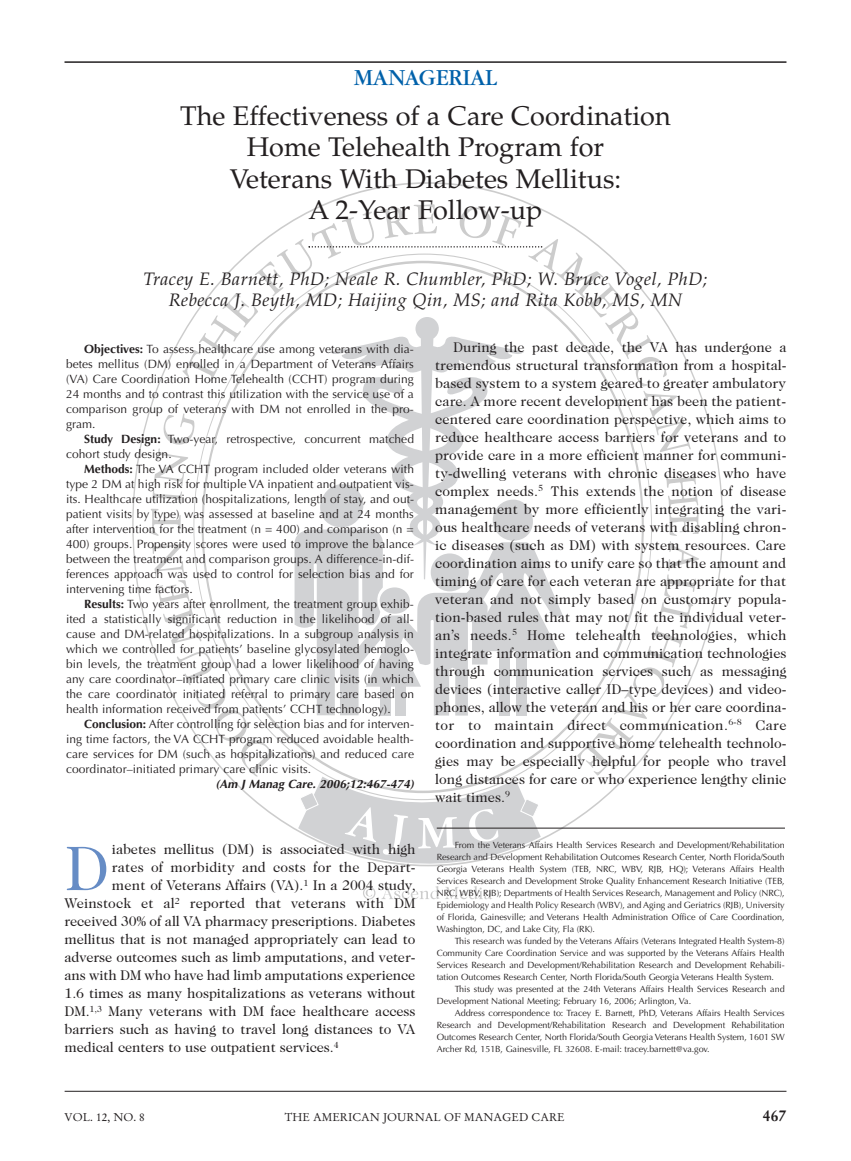
<style>
.page{position:relative;width:851px;height:1161px;background:#fff}
.page>*{position:absolute;margin:0;border:0;box-sizing:border-box;transform-origin:0 0}
.t1{font:63.45px "Caslon Two Twenty Four";color:#668cc5}
.t2{font:27px/31.5px "Palatino";color:#231f20;text-align:center}
.t3{font:24px "Garamond";color:#0161aa}
.t4{font:italic 18px/21px "Palatino";letter-spacing:.025em;color:#231f20;text-align:center}
.t5{font:700 15.75px "Stempel Garamond";color:#231f20}
.t6{font:14.25px/18px "Caslon Two Twenty Four";letter-spacing:-.005em;color:#231f20;text-align:justify}
.t7{font:12px/15px "Optima";letter-spacing:.005em;color:#231f20;text-align:justify}
.t8{font:italic 700 12px "Optima";color:#231f20}
.t9{font:11.25px "Stempel Garamond";color:#231f20}
.t10{font:9px/12px "Optima";letter-spacing:-.005em;color:#231f20;text-align:justify}
.s1{font-weight:700}
</style>
<div class="page">
<hr style="left:65px;top:1091px;width:721px;height:1px;background:#231f20">
<svg style="left:150px;top:204px;width:549px;height:695px"></svg>
<hr style="left:436px;top:828px;width:349px;height:1px;background:#231f20">
<hr style="left:64px;top:61px;width:722px;height:2px;background:#231f20">
<h3 class="t3" style="left:354px;top:69px;width:145px">MANAGERIAL</h3>
<h2 class="t2" style="left:180px;top:103px;width:492px">The Effectiveness of a Care Coordination<br>Home Telehealth Program for<br>Veterans With Diabetes Mellitus:<br>A 2-Year Follow-up</h2>
<p class="t4" style="left:144px;top:270px;width:565px">Tracey E. Barnett, PhD; Neale R. Chumbler, PhD; W. Bruce Vogel, PhD;<br>Rebecca J. Beyth, MD; Haijing Qin, MS; and Rita Kobb, MS, MN</p>
<p class="t7" style="left:66px;top:342px;width:349px;text-indent:18px"><span class="s1">Objectives:</span> To assess healthcare use among veterans with dia&shy;betes mellitus (DM) enrolled in a Department of Veterans Affairs (VA) Care Coordination Home Telehealth (CCHT) program during 24 months and to contrast this utilization with the service use of a comparison group of veterans with DM not enrolled in the pro&shy;gram.</p>
<p class="t7" style="left:66px;top:432px;width:349px;text-indent:18px"><span class="s1">Study Design:</span> Two-year, retrospective, concurrent matched cohort study design.</p>
<p class="t7" style="left:66px;top:462px;width:349px;text-indent:18px"><span class="s1">Methods:</span> The VA CCHT program included older veterans with type 2 DM at high risk for multiple VA inpatient and outpatient vis&shy;its. Healthcare utilization (hospitalizations, length of stay, and out&shy;patient visits by type) was assessed at baseline and at 24 months after intervention for the treatment (n = 400) and comparison (n = 400) groups. Propensity scores were used to improve the balance between the treatment and comparison groups. A difference-in-dif&shy;ferences approach was used to control for selection bias and for intervening time factors.</p>
<p class="t7" style="left:66px;top:597px;width:349px;text-indent:18px"><span class="s1">Results:</span> Two years after enrollment, the treatment group exhib&shy;ited a statistically significant reduction in the likelihood of all&shy;cause and DM-related hospitalizations. In a subgroup analysis in which we controlled for patients’ baseline glycosylated hemoglo&shy;bin levels, the treatment group had a lower likelihood of having any care coordinator–initiated primary care clinic visits (in which the care coordinator initiated referral to primary care based on health information received from patients’ CCHT technology).</p>
<p class="t7" style="left:66px;top:717px;width:349px;text-indent:18px"><span class="s1">Conclusion:</span> After controlling for selection bias and for interven&shy;ing time factors, the VA CCHT program reduced avoidable health&shy;care services for DM (such as hospitalizations) and reduced care coordinator–initiated primary care clinic visits.</p>
<p class="t8" style="left:215px;top:779px;width:200px">(Am J Manag Care. 2006;12:467-474)</p>
<p class="t6" style="left:435px;top:339px;width:353px;text-indent:18px">During the past decade, the VA has undergone a tremendous structural transformation from a hospital&shy;based system to a system geared to greater ambulatory care. A more recent development has been the patient&shy;centered care coordination perspective, which aims to reduce healthcare access barriers for veterans and to provide care in a more efficient manner for communi&shy;ty-dwelling veterans with chronic diseases who have complex needs.<sup>5</sup> This extends the notion of disease management by more efficiently integrating the vari&shy;ous healthcare needs of veterans with disabling chron&shy;ic diseases (such as DM) with system resources. Care coordination aims to unify care so that the amount and timing of care for each veteran are appropriate for that veteran and not simply based on customary popula&shy;tion-based rules that may not fit the individual veter&shy;an’s needs.<sup>5</sup> Home telehealth technologies, which integrate information and communication technologies through communication services such as messaging devices (interactive caller ID–type devices) and video&shy;phones, allow the veteran and his or her care coordina&shy;tor to maintain direct communication.<sup>6-8</sup> Care coordination and supportive home telehealth technolo&shy;gies may be especially helpful for people who travel long distances for care or who experience lengthy clinic wait times.<sup>9</sup></p>
<h1 class="t1" style="left:64px;top:844px;width:46px">D</h1>
<p class="t6" style="left:112px;top:841px;width:305px">iabetes mellitus (DM) is associated with high</p>
<p class="t6" style="left:112px;top:859px;width:305px">rates of morbidity and costs for the Depart-</p>
<p class="t6" style="left:112px;top:877px;width:305px">ment of Veterans Affairs (VA).<sup>1</sup> In a 2004 study,</p>
<p class="t6" style="left:64px;top:895px;width:352px">Weinstock et al<sup>2</sup> reported that veterans with DM</p>
<p class="t6" style="left:64px;top:913px;width:352px">received 30% of all VA pharmacy prescriptions. Diabetes</p>
<p class="t6" style="left:64px;top:931px;width:352px">mellitus that is not managed appropriately can lead to</p>
<p class="t6" style="left:64px;top:949px;width:352px">adverse outcomes such as limb amputations, and veter-</p>
<p class="t6" style="left:64px;top:967px;width:352px">ans with DM who have had limb amputations experience</p>
<p class="t6" style="left:64px;top:985px;width:352px">1.6 times as many hospitalizations as veterans without</p>
<p class="t6" style="left:64px;top:1003px;width:352px">DM.<sup>1,3</sup> Many veterans with DM face healthcare access</p>
<p class="t6" style="left:64px;top:1021px;width:352px">barriers such as having to travel long distances to VA</p>
<p class="t6" style="left:64px;top:1039px;width:276px">medical centers to use outpatient services.<sup>4</sup></p>
<p class="t10" style="left:436px;top:840px;width:349px;text-indent:18px">From the Veterans Affairs Health Services Research and Development/Rehabilitation Research and Development Rehabilitation Outcomes Research Center, North Florida/South Georgia Veterans Health System (TEB, NRC, WBV, RJB, HQ); Veterans Affairs Health Services Research and Development Stroke Quality Enhancement Research Initiative (TEB, NRC, WBV, RJB); Departments of Health Services Research, Management and Policy (NRC), Epidemiology and Health Policy Research (WBV), and Aging and Geriatrics (RJB), University of Florida, Gainesville; and Veterans Health Administration Office of Care Coordination, Washington, DC, and Lake City, Fla (RK).</p>
<p class="t10" style="left:436px;top:936px;width:349px;text-indent:18px">This research was funded by the Veterans Affairs (Veterans Integrated Health System-8)<br>Community Care Coordination Service and was supported by the Veterans Affairs Health Services Research and Development/Rehabilitation Research and Development Rehabili&shy;tation Outcomes Research Center, North Florida/South Georgia Veterans Health System.</p>
<p class="t10" style="left:436px;top:984px;width:349px;text-indent:18px">This study was presented at the 24th Veterans Affairs Health Services Research and<br>Development National Meeting; February 16, 2006; Arlington, Va.</p>
<p class="t10" style="left:436px;top:1008px;width:349px;text-indent:18px">Address correspondence to: Tracey E. Barnett, PhD, Veterans Affairs Health Services Research and Development/Rehabilitation Research and Development Rehabilitation Outcomes Research Center, North Florida/South Georgia Veterans Health System, 1601 SW Archer Rd, 151B, Gainesville, FL 32608. E-mail: tracey.barnett@va.gov.</p>
<p class="t9" style="left:65px;top:1112px;width:82px">VOL. 12, NO. 8</p>
<p class="t9" style="left:285px;top:1112px;width:281px">THE AMERICAN JOURNAL OF MANAGED CARE</p>
<p class="t5" style="left:762px;top:1108px;width:25px">467</p>
</div>
